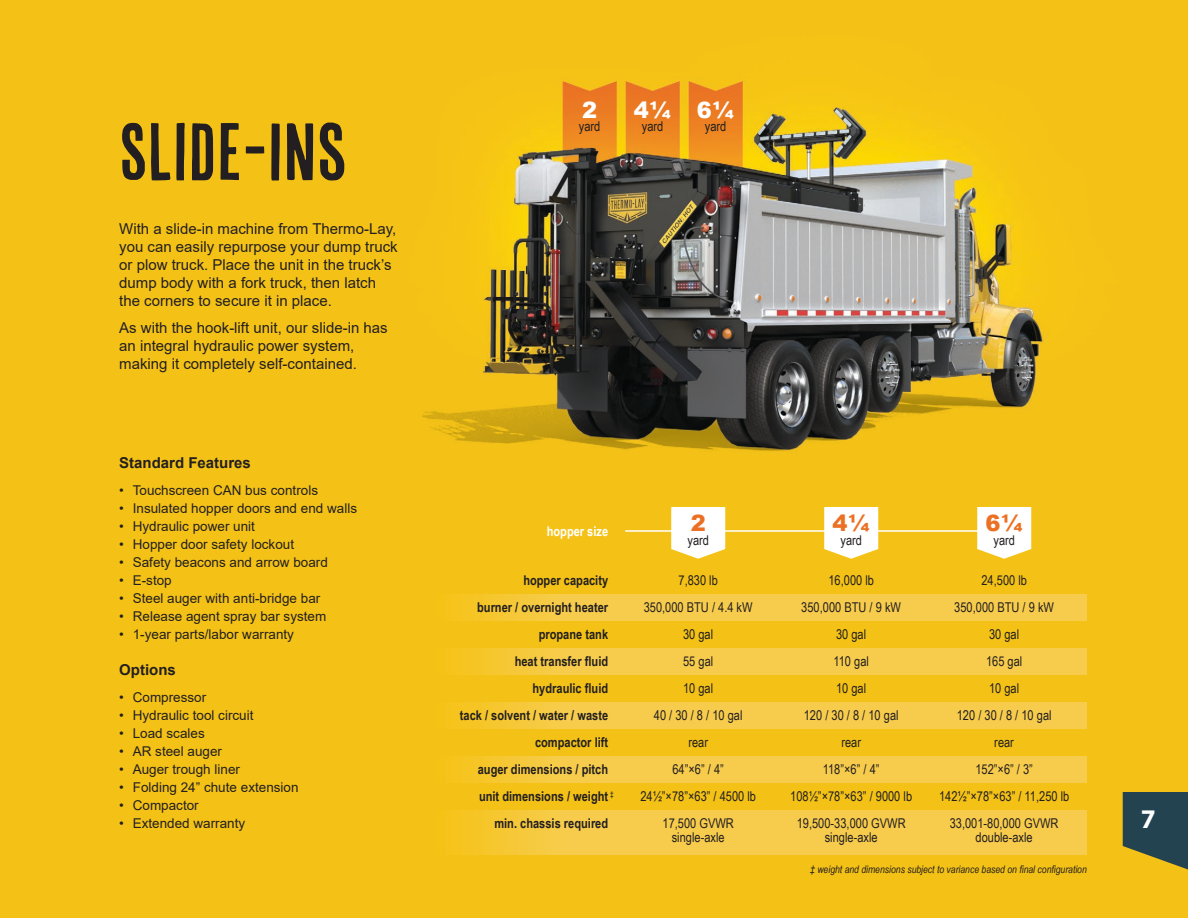
<style>
.page{position:relative;width:1188px;height:918px;background:#fff}
.page>*{position:absolute;margin:0;border:0;box-sizing:border-box;transform-origin:0 0}
.t1{font:81px "Cheap Pine Sans";color:#231f20}
.t2{font:700 27px "Myriad Pro";color:#fff}
.t3{font:900 22.5px "Arial";color:#eb7023}
.t4{font:900 22.5px "Arial";color:#fff}
.t5{font:15px/18px "Arial";color:#231f20}
.t6{font:700 15px "Arial";color:#231f20}
.t7{font:13.5px/13.5px "Arial Narrow";color:#231f20;text-align:center}
.t8{font:13.5px "Arial";color:#231f20}
.t9{font:700 13.5px "Arial Narrow";color:#231f20}
.t10{font:700 13.5px "Arial Narrow";color:#fff}
.t11{font:italic 10.5px "Arial Narrow";color:#231f20}
.t12{font:7.8px "Arial Narrow";color:#231f20}
</style>
<div class="page">
<img style="left:0;top:0;width:1188px;height:918px">
<svg style="left:1123px;top:792px;width:65px;height:78px;background:#445647"></svg>
<hr style="left:626px;top:530px;width:382px;height:2px;background:#fff">
<svg style="left:671px;top:507px;width:54px;height:52px"></svg>
<svg style="left:824px;top:507px;width:54px;height:52px"></svg>
<svg style="left:977px;top:507px;width:54px;height:52px"></svg>
<svg style="left:436px;top:594px;width:651px;height:27px;background:#f6cb47"></svg>
<svg style="left:436px;top:648px;width:651px;height:27px;background:#f6cb47"></svg>
<svg style="left:436px;top:702px;width:651px;height:27px;background:#f6cb47"></svg>
<svg style="left:436px;top:756px;width:651px;height:27px;background:#f6cb47"></svg>
<svg style="left:436px;top:810px;width:651px;height:45px;background:#f6cb47"></svg>
<h1 class="t1" style="left:119px;top:108px;width:229px">SLIDE-INS</h1>
<p class="t5" style="left:119px;top:220px;width:280px">With a slide-in machine from Thermo-Lay, you can easily repurpose your dump truck or plow truck. Place the unit in the truck’s dump body with a fork truck, then latch the corners to secure it in place.</p>
<p class="t5" style="left:119px;top:319px;width:270px">As with the hook-lift unit, our slide-in has an integral hydraulic power system, making it completely self-contained.</p>
<p class="t6" style="left:119px;top:452px;width:133px">Standard Features</p>
<p class="t8" style="left:119px;top:481px;width:200px">• Touchscreen CAN bus controls</p>
<p class="t8" style="left:119px;top:499px;width:239px">• Insulated hopper doors and end walls</p>
<p class="t8" style="left:119px;top:517px;width:137px">• Hydraulic power unit</p>
<p class="t8" style="left:119px;top:535px;width:176px">• Hopper door safety lockout</p>
<p class="t8" style="left:119px;top:553px;width:210px">• Safety beacons and arrow board</p>
<p class="t8" style="left:119px;top:571px;width:54px">• E-stop</p>
<p class="t8" style="left:119px;top:589px;width:203px">• Steel auger with anti-bridge bar</p>
<p class="t8" style="left:119px;top:607px;width:209px">• Release agent spray bar system</p>
<p class="t8" style="left:119px;top:625px;width:176px">• 1-year parts/labor warranty</p>
<p class="t6" style="left:119px;top:659px;width:58px">Options</p>
<p class="t8" style="left:119px;top:688px;width:89px">• Compressor</p>
<p class="t8" style="left:119px;top:706px;width:136px">• Hydraulic tool circuit</p>
<p class="t8" style="left:119px;top:724px;width:87px">• Load scales</p>
<p class="t8" style="left:119px;top:742px;width:104px">• AR steel auger</p>
<p class="t8" style="left:119px;top:760px;width:122px">• Auger trough liner</p>
<p class="t8" style="left:119px;top:778px;width:181px">• Folding 24” chute extension</p>
<p class="t8" style="left:119px;top:796px;width:81px">• Compactor</p>
<p class="t8" style="left:119px;top:814px;width:128px">• Extended warranty</p>
<h3 class="t4" style="left:582px;top:93px;width:17px">2</h3>
<p class="t7" style="left:579px;top:119px;width:23px">yard</p>
<h3 class="t4" style="left:634px;top:93px;width:39px">4¼</h3>
<p class="t7" style="left:642px;top:119px;width:23px">yard</p>
<h3 class="t4" style="left:697px;top:93px;width:39px">6¼</h3>
<p class="t7" style="left:705px;top:119px;width:23px">yard</p>
<p class="t10" style="left:547px;top:521px;width:63px">hopper size</p>
<h3 class="t3" style="left:691px;top:507px;width:17px">2</h3>
<p class="t7" style="left:687px;top:532px;width:23px">yard</p>
<h3 class="t3" style="left:832px;top:507px;width:39px">4¼</h3>
<p class="t7" style="left:840px;top:532px;width:23px">yard</p>
<h3 class="t3" style="left:985px;top:507px;width:39px">6¼</h3>
<p class="t7" style="left:993px;top:532px;width:23px">yard</p>
<p class="t9" style="left:523px;top:570px;width:86px">hopper capacity</p>
<p class="t7" style="left:679px;top:573px;width:41px">7,830 lb</p>
<p class="t7" style="left:828px;top:573px;width:47px">16,000 lb</p>
<p class="t7" style="left:981px;top:573px;width:47px">24,500 lb</p>
<p class="t9" style="left:477px;top:597px;width:133px">burner / overnight heater</p>
<p class="t7" style="left:644px;top:600px;width:110px">350,000 BTU / 4.4 kW</p>
<p class="t7" style="left:801px;top:600px;width:101px">350,000 BTU / 9 kW</p>
<p class="t7" style="left:954px;top:600px;width:101px">350,000 BTU / 9 kW</p>
<p class="t9" style="left:539px;top:624px;width:71px">propane tank</p>
<p class="t7" style="left:683px;top:627px;width:32px">30 gal</p>
<p class="t7" style="left:836px;top:627px;width:32px">30 gal</p>
<p class="t7" style="left:989px;top:627px;width:32px">30 gal</p>
<p class="t9" style="left:515px;top:651px;width:95px">heat transfer fluid</p>
<p class="t7" style="left:683px;top:654px;width:32px">55 gal</p>
<p class="t7" style="left:833px;top:654px;width:37px">110 gal</p>
<p class="t7" style="left:986px;top:654px;width:38px">165 gal</p>
<p class="t9" style="left:533px;top:678px;width:77px">hydraulic fluid</p>
<p class="t7" style="left:683px;top:681px;width:32px">10 gal</p>
<p class="t7" style="left:836px;top:681px;width:32px">10 gal</p>
<p class="t7" style="left:989px;top:681px;width:32px">10 gal</p>
<p class="t9" style="left:460px;top:705px;width:150px">tack / solvent / water / waste</p>
<p class="t7" style="left:654px;top:708px;width:90px">40 / 30 / 8 / 10 gal</p>
<p class="t9" style="left:535px;top:732px;width:75px">compactor lift</p>
<p class="t7" style="left:688px;top:735px;width:21px">rear</p>
<p class="t7" style="left:804px;top:701px;width:96px;line-height:27px">120 / 30 / 8 / 10 gal rear</p>
<p class="t7" style="left:957px;top:708px;width:96px">120 / 30 / 8 / 10 gal</p>
<p class="t7" style="left:994px;top:735px;width:21px">rear</p>
<p class="t9" style="left:478px;top:759px;width:132px">auger dimensions / pitch</p>
<p class="t7" style="left:672px;top:762px;width:53px">64”×6” / 4”</p>
<p class="t7" style="left:823px;top:762px;width:58px">118”×6” / 4”</p>
<p class="t7" style="left:975px;top:762px;width:59px">152”×6” / 3”</p>
<p class="t12" style="left:610px;top:788px;width:5px">‡</p>
<p class="t9" style="left:479px;top:786px;width:131px">unit dimensions / weight</p>
<p class="t7" style="left:640px;top:789px;width:117px">24½”×78”×63” / 4500 lb</p>
<p class="t7" style="left:790px;top:789px;width:123px">108½”×78”×63” / 9000 lb</p>
<p class="t7" style="left:939px;top:789px;width:132px">142½”×78”×63” / 11,250 lb</p>
<p class="t9" style="left:494px;top:813px;width:115px">min. chassis required</p>
<p class="t7" style="left:663px;top:816px;width:73px">17,500 GVWR single-axle</p>
<p class="t7" style="left:797px;top:816px;width:110px">19,500-33,000 GVWR single-axle</p>
<p class="t7" style="left:950px;top:816px;width:110px">33,001-80,000 GVWR double-axle</p>
<p class="t11" style="left:810px;top:862px;width:278px">‡ weight and dimensions subject to variance based on final configuration</p>
<h2 class="t2" style="left:1141px;top:801px;width:16px">7</h2>
</div>
